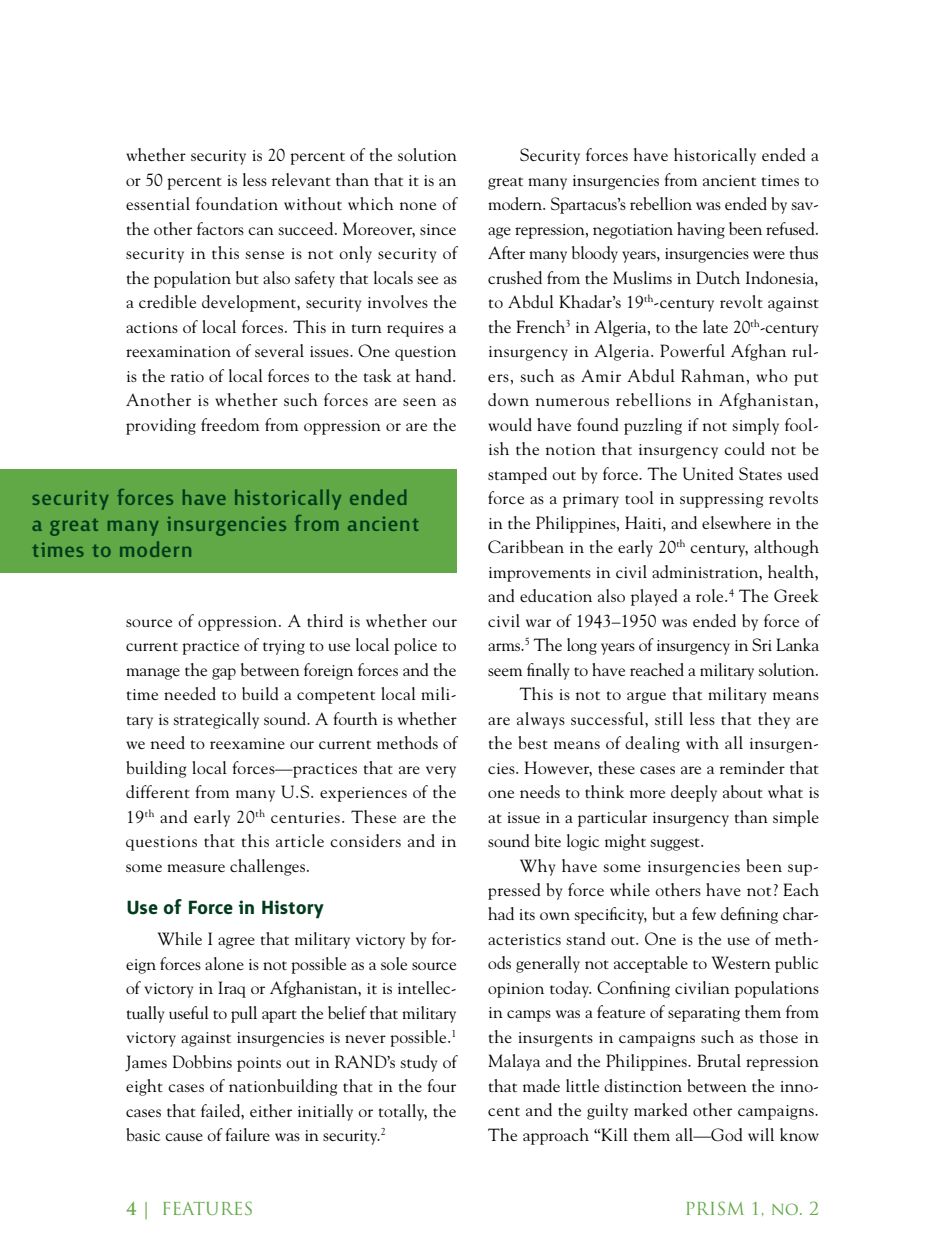
<style>
.page{position:relative;width:945px;height:1260px;background:#fff}
.page>*{position:absolute;margin:0;border:0;box-sizing:border-box;transform-origin:0 0}
.t1{font:500 26.25px/26.2px "Surface";letter-spacing:.02em;color:#003b1c}
.t2{font:700 24.5px "Surface";color:#003b1c}
.t3{font:17.5px/24.5px "Goudy Std";letter-spacing:.01em;color:#000;text-align:justify}
.t4{font:17.5px "Goudy Std";letter-spacing:-.01em;color:#000}
.t5{font:17.5px "Goudy Std";letter-spacing:.03em;color:#000}
.t6{font:17.5px "Goudy Std";letter-spacing:.04em;color:#000}
.t7{font:17.5px "Goudy Std";letter-spacing:.035em;color:#000}
.t8{font:17.5px "Trajan Pro";color:#61a846}
.s1{font-weight:700}
</style>
<div class="page">
<div style="left:0;top:469px;width:457px;height:104px;background:#61a846"></div>
<p class="t3" style="left:126px;top:142px;width:333px">whether security is 20 percent of the solution or 50 percent is less relevant than that it is an essential foundation without which none of the other factors can succeed. Moreover, since security in this sense is not only security of the population but also safety that locals see as a credible development, security involves the actions of local forces. This in turn requires a reexamination of several issues. One question is the ratio of local forces to the task at hand.<br>Another is whether such forces are seen as providing freedom from oppression or are the</p>
<h1 class="t1" style="left:32px;top:485px;width:390px">security forces have historically ended a great many insurgencies from ancient times to modern</h1>
<p class="t3" style="left:126px;top:608px;width:332px">source of oppression. A third is whether our current practice of trying to use local police to manage the gap between foreign forces and the time needed to build a competent local mili&shy;tary is strategically sound. A fourth is whether we need to reexamine our current methods of building local forces—practices that are very different from many U.S. experiences of the 19<sup>th</sup> and early 20<sup>th</sup> centuries. These are the questions that this article considers and in some measure challenges.</p>
<h2 class="t2" style="left:126px;top:896px;width:200px">Use of Force in History</h2>
<p class="t3" style="left:126px;top:926px;width:332px;text-indent:32px">While I agree that military victory by for&shy;eign forces alone is not possible as a sole source of victory in Iraq or Afghanistan, it is intellec&shy;tually useful to pull apart the belief that military victory against insurgencies is never possible.<sup>1<br></sup>James Dobbins points out in RAND’s study of eight cases of nationbuilding that in the four cases that failed, either initially or totally, the basic cause of failure was in security.<sup>2</sup></p>
<p class="t3" style="left:520px;top:142px;width:301px">Security forces have historically ended a</p>
<p class="t3" style="left:488px;top:167px;width:332px">great many insurgencies from ancient times to</p>
<p class="t3" style="left:488px;top:191px;width:332px">modern. Spartacus’s rebellion was ended by sav-</p>
<p class="t4" style="left:488px;top:218px;width:333px">age repression, negotiation having been refused.</p>
<p class="t4" style="left:488px;top:242px;width:332px">After many bloody years, insurgencies were thus</p>
<p class="t3" style="left:488px;top:265px;width:332px">crushed from the Muslims in Dutch Indonesia,</p>
<p class="t3" style="left:488px;top:289px;width:332px">to Abdul Khadar’s 19<sup>th</sup>-century revolt against</p>
<p class="t3" style="left:488px;top:314px;width:332px">the French<sup>3</sup> in Algeria, to the late 20<sup>th</sup>-century</p>
<p class="t3" style="left:488px;top:338px;width:332px">insurgency in Algeria. Powerful Afghan rul-</p>
<p class="t6" style="left:488px;top:365px;width:332px">ers, such as Amir Abdul Rahman, who put</p>
<p class="t6" style="left:488px;top:389px;width:332px">down numerous rebellions in Afghanistan,</p>
<p class="t3" style="left:488px;top:412px;width:332px">would have found puzzling if not simply fool-</p>
<p class="t5" style="left:488px;top:438px;width:332px">ish the notion that insurgency could not be</p>
<p class="t3" style="left:488px;top:461px;width:332px">stamped out by force. The United States used</p>
<p class="t3" style="left:488px;top:485px;width:332px">force as a primary tool in suppressing revolts</p>
<p class="t3" style="left:488px;top:510px;width:332px">in the Philippines, Haiti, and elsewhere in the</p>
<p class="t3" style="left:488px;top:534px;width:332px">Caribbean in the early 20<sup>th</sup> century, although</p>
<p class="t3" style="left:488px;top:559px;width:332px">improvements in civil administration, health,</p>
<p class="t3" style="left:488px;top:583px;width:332px">and education also played a role.<sup>4</sup> The Greek</p>
<p class="t3" style="left:488px;top:608px;width:332px">civil war of 1943–1950 was ended by force of</p>
<p class="t4" style="left:488px;top:634px;width:332px">arms.<sup>5</sup> The long years of insurgency in Sri Lanka</p>
<p class="t3" style="left:488px;top:657px;width:332px">seem finally to have reached a military solution.</p>
<p class="t3" style="left:520px;top:681px;width:301px">This is not to argue that military means</p>
<p class="t5" style="left:488px;top:708px;width:332px">are always successful, still less that they are</p>
<p class="t5" style="left:488px;top:732px;width:332px">the best means of dealing with all insurgen-</p>
<p class="t3" style="left:488px;top:755px;width:332px">cies. However, these cases are a reminder that</p>
<p class="t3" style="left:488px;top:779px;width:332px">one needs to think more deeply about what is</p>
<p class="t3" style="left:488px;top:804px;width:332px">at issue in a particular insurgency than simple</p>
<p class="t3" style="left:488px;top:828px;width:218px">sound bite logic might suggest.</p>
<p class="t7" style="left:520px;top:855px;width:301px">Why have some insurgencies been sup-</p>
<p class="t3" style="left:488px;top:877px;width:332px">pressed by force while others have not? Each</p>
<p class="t3" style="left:488px;top:902px;width:332px">had its own specificity, but a few defining char-</p>
<p class="t3" style="left:488px;top:926px;width:332px">acteristics stand out. One is the use of meth-</p>
<p class="t3" style="left:488px;top:951px;width:332px">ods generally not acceptable to Western public</p>
<p class="t3" style="left:488px;top:975px;width:332px">opinion today. Confining civilian populations</p>
<p class="t3" style="left:488px;top:1000px;width:332px">in camps was a feature of separating them from</p>
<p class="t3" style="left:488px;top:1024px;width:332px">the insurgents in campaigns such as those in</p>
<p class="t3" style="left:488px;top:1049px;width:332px">Malaya and the Philippines. Brutal repression</p>
<p class="t3" style="left:488px;top:1073px;width:332px">that made little distinction between the inno-</p>
<p class="t3" style="left:488px;top:1098px;width:332px">cent and the guilty marked other campaigns.</p>
<p class="t3" style="left:488px;top:1122px;width:332px">The approach “Kill them all—God will know</p>
<p class="t8" style="left:126px;top:1197px;width:126px"><span class="s1">4 |</span> FEATURES</p>
<p class="t8" style="left:685px;top:1197px;width:136px">PRISM 1, NO. 2</p>
</div>
